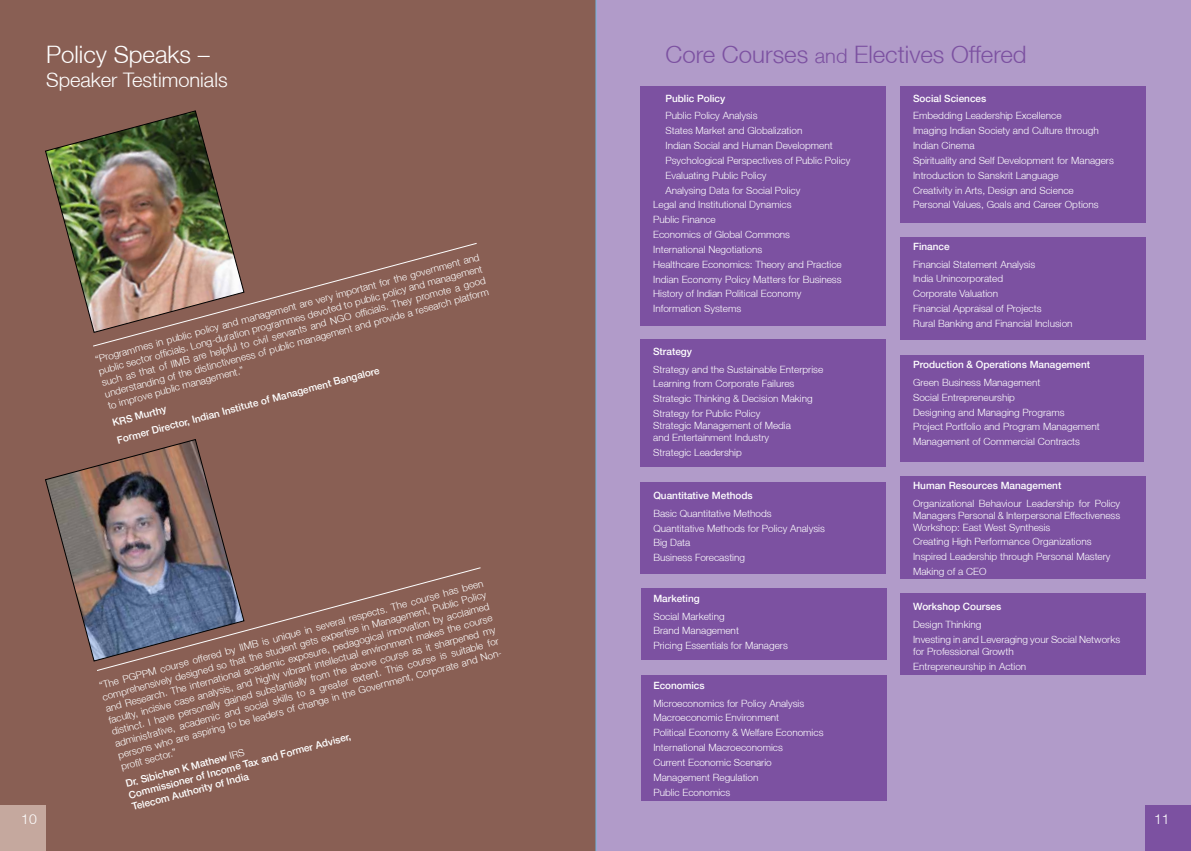
<style>
.page{position:relative;width:1191px;height:851px;background:#fff}
.page>*{position:absolute;margin:0;border:0;box-sizing:border-box;transform-origin:0 0}
.t1{font:300 24px "Helvetica Neue LT";color:#7c51a1}
.t2{font:300 24px "Helvetica Neue LT";color:#fff}
.t3{font:300 20px "Helvetica Neue LT";color:#fff}
.t4{font:300 14px "Helvetica Neue LT";color:#fff}
.t5{font:300 10px/14.8px "Helvetica Neue LT";color:#fff}
.t6{font:500 10px/12px "Helvetica Neue LT";color:#fff}
.s1{font-weight:300}
.s2{font-size:20px}
</style>
<div class="page">
<div style="left:0;top:0;width:595px;height:850px;background:#895f54"></div>
<img style="left:45px;top:439px;width:185px;height:222px">
<img style="left:45px;top:111px;width:186px;height:215px">
<div style="left:595px;top:0;width:596px;height:850px;background:#b19bc9"></div>
<div style="left:641px;top:86px;width:245px;height:239px;background:#7c51a1"></div>
<div style="left:900px;top:86px;width:245px;height:137px;background:#7c51a1"></div>
<div style="left:900px;top:238px;width:245px;height:102px;background:#7c51a1"></div>
<div style="left:900px;top:355px;width:243px;height:106px;background:#7c51a1"></div>
<div style="left:900px;top:476px;width:245px;height:102px;background:#7c51a1"></div>
<div style="left:900px;top:593px;width:245px;height:81px;background:#7c51a1"></div>
<div style="left:640px;top:339px;width:246px;height:128px;background:#7c51a1"></div>
<div style="left:640px;top:482px;width:246px;height:91px;background:#7c51a1"></div>
<div style="left:641px;top:588px;width:245px;height:72px;background:#7c51a1"></div>
<div style="left:641px;top:674px;width:245px;height:126px;background:#7c51a1"></div>
<svg style="left:96px;top:566px;width:385px;height:105px"></svg>
<svg style="left:92px;top:242px;width:385px;height:105px"></svg>
<div style="left:1145px;top:805px;width:46px;height:45px;background:#7c51a1"></div>
<div style="left:0;top:805px;width:45px;height:45px;background:#c5a89e"></div>
<h1 class="t2" style="left:46px;top:39px;width:165px">Policy Speaks –</h1>
<h2 class="t3" style="left:46px;top:67px;width:183px">Speaker Testimonials</h2>
<p class="t5" style="left:94px;top:353px;width:398px;line-height:12px;text-align:justify;rotate:-15deg">“Programmes in public policy and management are very important for the government and public sector offi cials. Long-duration programmes devoted to public policy and management such as that of IIMB are helpful to civil servants and NGO offi cials. They promote a good understanding of the distinctiveness of public management and provide a research platform to improve public management.”</p>
<p class="t6" style="left:110px;top:414px;width:273px;line-height:17.7px;rotate:-15deg">KRS Murthy<br>Former Director, Indian Institute of Management Bangalore</p>
<p class="t5" style="left:98px;top:679px;width:405px;line-height:12px;rotate:-15deg">“The PGPPM course offered by IIMB is unique in several respects. The course has been comprehensively designed so that the student gets expertise in Management, Public Policy and Research. The international academic exposure, pedagogical innovation by acclaimed faculty, incisive case analysis, and highly vibrant intellectual environment makes the course distinct. I have personally gained substantially from the above course as it sharpened my administrative, academic and social skills to a greater extent. This course is suitable for persons who are aspiring to be leaders of change in the Government, Corporate and Non&shy;profi t sector.”</p>
<p class="t6" style="left:124px;top:777px;width:231px;rotate:-15deg">Dr. Sibichen K Mathew <span class="s1">IRS<br></span>Commissioner of Income Tax and Former Adviser,<br>Telecom Authority of India</p>
<h1 class="t1" style="left:665px;top:39px;width:363px">Core Courses <span class="s2">and</span> Electives Offered</h1>
<p class="t6" style="left:665px;top:92px;width:61px">Public Policy</p>
<p class="t5" style="left:665px;top:108px;width:94px">Public Policy Analysis</p>
<p class="t5" style="left:665px;top:123px;width:138px">States Market and Globalization</p>
<p class="t5" style="left:665px;top:138px;width:169px">Indian Social and Human Development</p>
<p class="t5" style="left:665px;top:153px;width:186px">Psychological Perspectives of Public Policy</p>
<p class="t5" style="left:665px;top:167px;width:103px">Evaluating Public Policy</p>
<p class="t5" style="left:665px;top:182px;width:136px">Analysing Data for Social Policy</p>
<p class="t5" style="left:653px;top:197px;width:140px">Legal and Institutional Dynamics</p>
<p class="t5" style="left:653px;top:212px;width:64px">Public Finance</p>
<p class="t5" style="left:653px;top:227px;width:138px">Economics of Global Commons</p>
<p class="t5" style="left:653px;top:242px;width:111px">International Negotiations</p>
<p class="t5" style="left:653px;top:256px;width:190px">Healthcare Economics: Theory and Practice</p>
<p class="t5" style="left:653px;top:271px;width:190px">Indian Economy Policy Matters for Business</p>
<p class="t5" style="left:653px;top:286px;width:150px">History of Indian Political Economy</p>
<p class="t5" style="left:653px;top:301px;width:89px">Information Systems</p>
<p class="t6" style="left:913px;top:92px;width:75px">Social Sciences</p>
<p class="t5" style="left:913px;top:108px;width:202px">Embedding Leadership Excellence<br>Imaging Indian Society and Culture through Indian Cinema<br>Spirituality and Self Development for Managers Introduction to Sanskrit Language<br>Creativity in Arts, Design and Science<br>Personal Values, Goals and Career Options</p>
<p class="t6" style="left:913px;top:240px;width:38px">Finance</p>
<p class="t5" style="left:913px;top:256px;width:161px">Financial Statement Analysis<br>India Unincorporated<br>Corporate Valuation<br>Financial Appraisal of Projects<br>Rural Banking and Financial Inclusion</p>
<p class="t6" style="left:913px;top:358px;width:179px">Production &amp; Operations Management</p>
<p class="t5" style="left:913px;top:374px;width:188px">Green Business Management<br>Social Entrepreneurship<br>Designing and Managing Programs<br>Project Portfolio and Program Management Management of Commercial Contracts</p>
<p class="t6" style="left:913px;top:479px;width:150px">Human Resources Management</p>
<p class="t5" style="left:913px;top:497px;width:209px;line-height:12px;text-align:justify">Organizational Behaviour Leadership for Policy Managers Personal &amp; Interpersonal Effectiveness Workshop: East West Synthesis</p>
<p class="t5" style="left:913px;top:534px;width:199px">Creating High Performance Organizations<br>Inspired Leadership through Personal Mastery<br>Making of a CEO</p>
<p class="t6" style="left:913px;top:600px;width:90px">Workshop Courses</p>
<p class="t5" style="left:913px;top:616px;width:209px">Design Thinking<br>Investing in and Leveraging your Social Networks</p>
<p class="t5" style="left:913px;top:643px;width:115px">for Professional Growth<br>Entrepreneurship in Action</p>
<p class="t6" style="left:653px;top:345px;width:40px">Strategy</p>
<p class="t5" style="left:653px;top:361px;width:172px">Strategy and the Sustainable Enterprise Learning from Corporate Failures Strategic Thinking &amp; Decision Making Strategy for Public Policy</p>
<p class="t5" style="left:653px;top:419px;width:139px;line-height:12px">Strategic Management of Media and Entertainment Industry</p>
<p class="t5" style="left:653px;top:444px;width:90px">Strategic Leadership</p>
<p class="t6" style="left:653px;top:489px;width:101px">Quantitative Methods</p>
<p class="t5" style="left:653px;top:505px;width:173px">Basic Quantitative Methods<br>Quantitative Methods for Policy Analysis<br>Big Data<br>Business Forecasting</p>
<p class="t6" style="left:653px;top:592px;width:48px">Marketing</p>
<p class="t5" style="left:653px;top:608px;width:136px">Social Marketing<br>Brand Management<br>Pricing Essentials for Managers</p>
<p class="t6" style="left:653px;top:679px;width:53px">Economics</p>
<p class="t5" style="left:653px;top:695px;width:172px">Microeconomics for Policy Analysis<br>Macroeconomic Environment<br>Political Economy &amp; Welfare Economics<br>International Macroeconomics<br>Current Economic Scenario<br>Management Regulation<br>Public Economics</p>
<h3 class="t4" style="left:21px;top:810px;width:17px">10</h3>
<h3 class="t4" style="left:1154px;top:810px;width:17px">11</h3>
</div>
